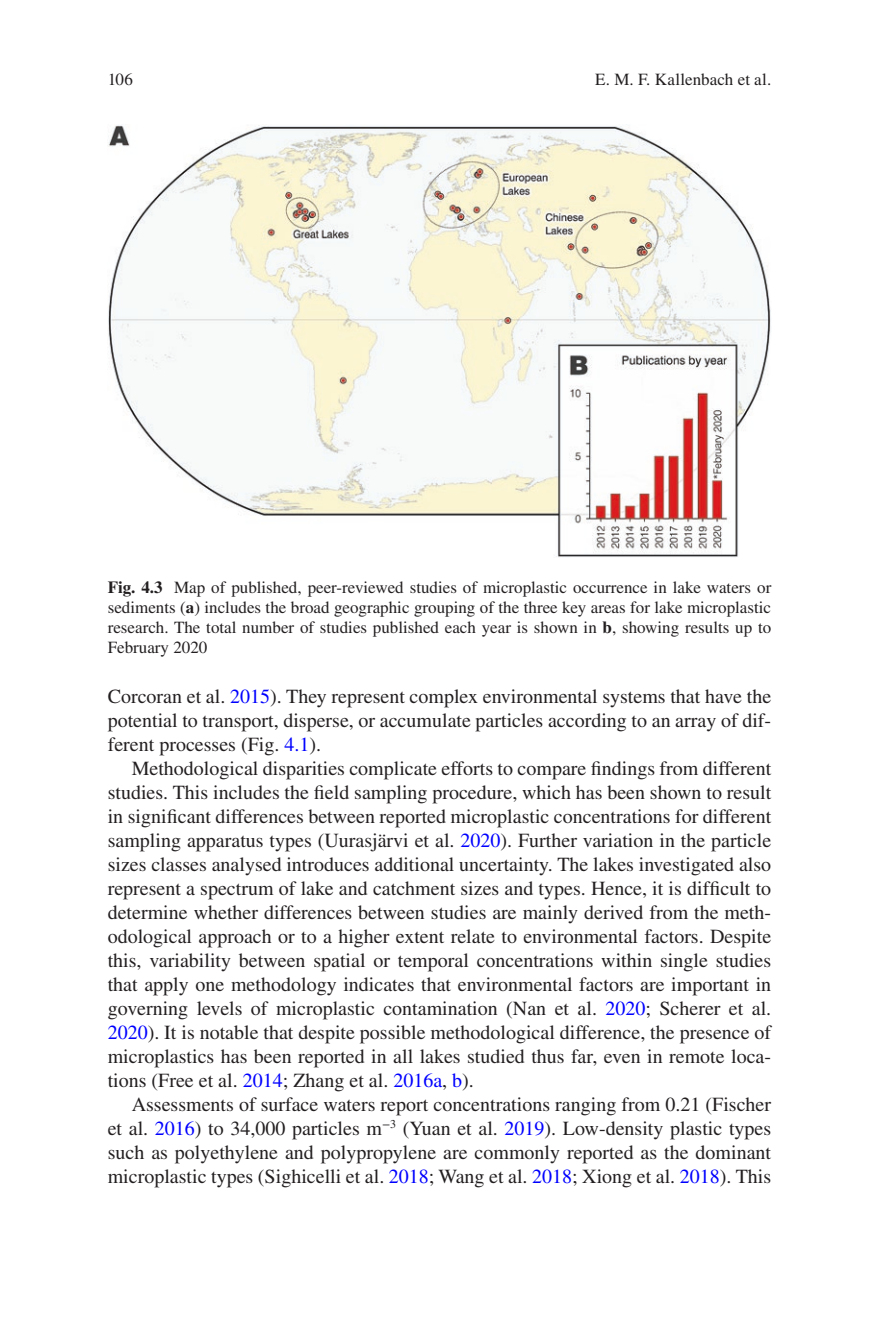
<style>
.page{position:relative;width:879px;height:1333px;background:#fff}
.page>*{position:absolute;margin:0;border:0;box-sizing:border-box;transform-origin:0 0}
.t1{font:20px/24px "Times LT Std";color:#231f20;text-align:justify}
.t2{font:17px/20px "Times LT Std";color:#231f20;text-align:justify}
.t3{font:17px "Times LT Std Roman 2";letter-spacing:.005em;color:#231f20}
.s1{font-weight:700}
.s2{color:#00f}
</style>
<div class="page">
<img style="left:108px;top:125px;width:663px;height:433px">
<p class="t2" style="left:108px;top:69px;width:27px">106</p>
<p class="t3" style="left:595px;top:70px;width:178px">E. M. F. Kallenbach et al.</p>
<p class="t2" style="left:108px;top:577px;width:665px"><span class="s1">Fig. 4.3</span> Map of published, peer-reviewed studies of microplastic occurrence in lake waters or sediments (<span class="s1">a</span>) includes the broad geographic grouping of the three key areas for lake microplastic research. The total number of studies published each year is shown in <span class="s1">b</span>, showing results up to February 2020</p>
<p class="t1" style="left:108px;top:684px;width:665px">Corcoran et al. <span class="s2">2015</span>). They represent complex environmental systems that have the potential to transport, disperse, or accumulate particles according to an array of dif&shy;ferent processes (Fig. <span class="s2">4.1</span>).</p>
<p class="t1" style="left:108px;top:756px;width:665px;text-indent:24px">Methodological disparities complicate efforts to compare findings from different studies. This includes the field sampling procedure, which has been shown to result in significant differences between reported microplastic concentrations for different sampling apparatus types (Uurasjärvi et al. <span class="s2">2020</span>). Further variation in the particle sizes classes analysed introduces additional uncertainty. The lakes investigated also represent a spectrum of lake and catchment sizes and types. Hence, it is difficult to determine whether differences between studies are mainly derived from the meth&shy;odological approach or to a higher extent relate to environmental factors. Despite this, variability between spatial or temporal concentrations within single studies that apply one methodology indicates that environmental factors are important in governing levels of microplastic contamination (Nan et al. <span class="s2">2020</span>; Scherer et al.<br><span class="s2">2020</span>). It is notable that despite possible methodological difference, the presence of microplastics has been reported in all lakes studied thus far, even in remote loca&shy;tions (Free et al. <span class="s2">2014</span>; Zhang et al. <span class="s2">2016a</span>, <span class="s2">b</span>).</p>
<p class="t1" style="left:108px;top:1092px;width:665px;text-indent:24px">Assessments of surface waters report concentrations ranging from 0.21 (Fischer et al. <span class="s2">2016</span>) to 34,000 particles m<sup>−</sup><sup>3</sup> (Yuan et al. <span class="s2">2019</span>). Low-density plastic types such as polyethylene and polypropylene are commonly reported as the dominant microplastic types (Sighicelli et al. <span class="s2">2018</span>; Wang et al. <span class="s2">2018</span>; Xiong et al. <span class="s2">2018</span>). This</p>
</div>
